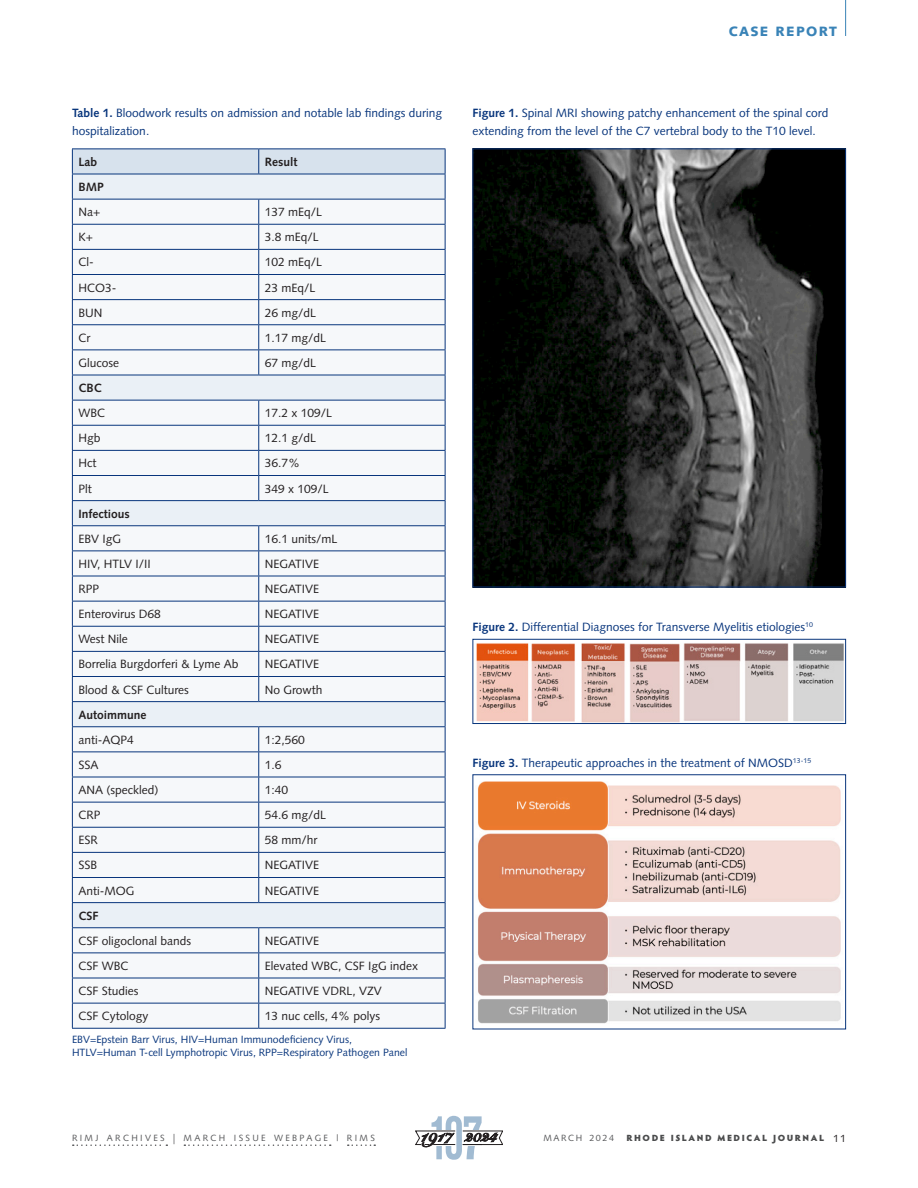
<style>
.page{position:relative;width:918px;height:1188px;background:#fff}
.page>*{position:absolute;margin:0;border:0;box-sizing:border-box;transform-origin:0 0}
.t1{font:900 13.65px "Snell Roundhand";color:#231f20}
.dept_blue{font:900 13.5px "Syntax";letter-spacing:.1em;color:#3983b7}
.TABLE_text{font:12px "Syntax";color:#231f20}
.clinical_figure_capt{font:12px/18px "Syntax";color:#08357c}
.TABLE_text-2{font:700 12px "Syntax";color:#231f20}
.clinical_figure_capt-2{font:10.5px/13.5px "Syntax";color:#08357c}
.t2{font:9px "Syntax";letter-spacing:.26em;color:#57585a}
.t3{font:900 9px "Hypatia Sans Pro";letter-spacing:.175em;color:#4b4c4d}
.t4{font:9px "Syntax";letter-spacing:.175em;color:#57585a}
.s1{font-weight:700}
.s2{font-size:13.5px}
.s3{font-family:"Syntax";font-weight:400;font-size:10.5px;color:#231f20}
</style>
<div class="page">
<hr style="left:845px;top:0;width:1px;height:36px;background:#3983b7">
<hr style="left:72px;top:148px;width:187px;height:1px;background:#08357c">
<hr style="left:259px;top:148px;width:187px;height:1px;background:#08357c">
<svg style="left:72px;top:149px;width:374px;height:879px"></svg>
<hr style="left:72px;top:1028px;width:187px;height:1px;background:#08357c">
<hr style="left:259px;top:1028px;width:187px;height:1px;background:#08357c">
<img style="left:474px;top:150px;width:370px;height:435px">
<img style="left:476px;top:643px;width:368px;height:79px">
<div style="left:472px;top:639px;width:374px;height:85px;border:1px solid #08357c"></div>
<img style="left:478px;top:781px;width:363px;height:243px">
<svg style="left:73px;top:1144px;width:94px;height:2px"></svg>
<svg style="left:184px;top:1144px;width:147px;height:2px"></svg>
<svg style="left:348px;top:1144px;width:27px;height:2px"></svg>
<svg style="left:415px;top:1116px;width:88px;height:44px"></svg>
<p class="dept_blue" style="left:729px;top:23px;width:110px">CASE REPORT</p>
<p class="clinical_figure_capt" style="left:72px;top:104px;width:372px"><span class="s1">Table 1.</span> Bloodwork results on admission and notable lab findings during hospitalization.</p>
<p class="clinical_figure_capt" style="left:472px;top:104px;width:357px"><span class="s1">Figure 1.</span> Spinal MRI showing patchy enhancement of the spinal cord extending from the level of the C7 vertebral body to the T10 level.</p>
<p class="TABLE_text-2" style="left:78px;top:155px;width:20px">Lab</p>
<p class="TABLE_text-2" style="left:265px;top:155px;width:34px">Result</p>
<p class="TABLE_text-2" style="left:78px;top:180px;width:27px">BMP</p>
<p class="TABLE_text" style="left:78px;top:205px;width:23px">Na+</p>
<p class="TABLE_text" style="left:265px;top:205px;width:59px">137 mEq/L</p>
<p class="TABLE_text" style="left:78px;top:230px;width:16px">K+</p>
<p class="TABLE_text" style="left:265px;top:230px;width:56px">3.8 mEq/L</p>
<p class="TABLE_text" style="left:78px;top:255px;width:17px">Cl-</p>
<p class="TABLE_text" style="left:265px;top:255px;width:59px">102 mEq/L</p>
<p class="TABLE_text" style="left:78px;top:280px;width:40px">HCO3-</p>
<p class="TABLE_text" style="left:265px;top:280px;width:52px">23 mEq/L</p>
<p class="TABLE_text" style="left:78px;top:305px;width:25px">BUN</p>
<p class="TABLE_text" style="left:265px;top:305px;width:53px">26 mg/dL</p>
<p class="TABLE_text" style="left:78px;top:331px;width:13px">Cr</p>
<p class="TABLE_text" style="left:265px;top:331px;width:63px">1.17 mg/dL</p>
<p class="TABLE_text" style="left:78px;top:356px;width:42px">Glucose</p>
<p class="TABLE_text" style="left:265px;top:356px;width:53px">67 mg/dL</p>
<p class="TABLE_text-2" style="left:78px;top:381px;width:25px">CBC</p>
<p class="TABLE_text" style="left:78px;top:406px;width:28px">WBC</p>
<p class="TABLE_text" style="left:265px;top:406px;width:69px">17.2 x 109/L</p>
<p class="TABLE_text" style="left:78px;top:431px;width:24px">Hgb</p>
<p class="TABLE_text" style="left:265px;top:431px;width:53px">12.1 g/dL</p>
<p class="TABLE_text" style="left:78px;top:456px;width:19px">Hct</p>
<p class="TABLE_text" style="left:265px;top:456px;width:37px">36.7%</p>
<p class="TABLE_text" style="left:78px;top:481px;width:15px">Plt</p>
<p class="TABLE_text" style="left:265px;top:481px;width:66px">349 x 109/L</p>
<p class="TABLE_text-2" style="left:78px;top:507px;width:53px">Infectious</p>
<p class="TABLE_text" style="left:78px;top:532px;width:44px">EBV IgG</p>
<p class="TABLE_text" style="left:265px;top:532px;width:74px">16.1 units/mL</p>
<p class="TABLE_text" style="left:78px;top:557px;width:74px">HIV, HTLV I/II</p>
<p class="TABLE_text" style="left:265px;top:557px;width:56px">NEGATIVE</p>
<p class="TABLE_text" style="left:78px;top:582px;width:22px">RPP</p>
<p class="TABLE_text" style="left:265px;top:582px;width:56px">NEGATIVE</p>
<p class="TABLE_text" style="left:78px;top:607px;width:84px">Enterovirus D68</p>
<p class="TABLE_text" style="left:265px;top:607px;width:56px">NEGATIVE</p>
<p class="TABLE_text" style="left:78px;top:632px;width:51px">West Nile</p>
<p class="TABLE_text" style="left:265px;top:632px;width:56px">NEGATIVE</p>
<p class="TABLE_text" style="left:78px;top:657px;width:162px">Borrelia Burgdorferi &amp; Lyme Ab</p>
<p class="TABLE_text" style="left:265px;top:657px;width:56px">NEGATIVE</p>
<p class="TABLE_text" style="left:78px;top:682px;width:112px">Blood &amp; CSF Cultures</p>
<p class="TABLE_text" style="left:265px;top:682px;width:59px">No Growth</p>
<p class="TABLE_text-2" style="left:78px;top:708px;width:70px">Autoimmune</p>
<p class="TABLE_text" style="left:78px;top:733px;width:57px">anti-AQP4</p>
<p class="TABLE_text" style="left:265px;top:733px;width:42px">1:2,560</p>
<p class="TABLE_text" style="left:78px;top:758px;width:22px">SSA</p>
<p class="TABLE_text" style="left:265px;top:758px;width:18px">1.6</p>
<p class="TABLE_text" style="left:78px;top:783px;width:82px">ANA (speckled)</p>
<p class="TABLE_text" style="left:265px;top:783px;width:25px">1:40</p>
<p class="TABLE_text" style="left:78px;top:808px;width:24px">CRP</p>
<p class="TABLE_text" style="left:265px;top:808px;width:63px">54.6 mg/dL</p>
<p class="TABLE_text" style="left:78px;top:833px;width:21px">ESR</p>
<p class="TABLE_text" style="left:265px;top:833px;width:54px">58 mm/hr</p>
<p class="TABLE_text" style="left:78px;top:858px;width:20px">SSB</p>
<p class="TABLE_text" style="left:265px;top:858px;width:56px">NEGATIVE</p>
<p class="TABLE_text" style="left:78px;top:883px;width:58px">Anti-MOG</p>
<p class="TABLE_text" style="left:265px;top:883px;width:56px">NEGATIVE</p>
<p class="TABLE_text-2" style="left:78px;top:909px;width:22px">CSF</p>
<p class="TABLE_text" style="left:78px;top:934px;width:114px">CSF oligoclonal bands</p>
<p class="TABLE_text" style="left:265px;top:934px;width:56px">NEGATIVE</p>
<p class="TABLE_text" style="left:78px;top:959px;width:52px">CSF WBC</p>
<p class="TABLE_text" style="left:265px;top:959px;width:155px">Elevated WBC, CSF IgG index</p>
<p class="TABLE_text" style="left:78px;top:984px;width:62px">CSF Studies</p>
<p class="TABLE_text" style="left:265px;top:984px;width:119px">NEGATIVE VDRL, VZV</p>
<p class="TABLE_text" style="left:78px;top:1009px;width:72px">CSF Cytology</p>
<p class="TABLE_text" style="left:265px;top:1009px;width:117px">13 nuc cells, 4% polys</p>
<p class="clinical_figure_capt-2" style="left:72px;top:1033px;width:337px">EBV=Epstein Barr Virus, HIV=Human Immunodeficiency Virus,<br>HTLV=Human T-cell Lymphotropic Virus, RPP=Respiratory Pathogen Panel</p>
<p class="clinical_figure_capt" style="left:472px;top:618px;width:342px"><span class="s1">Figure 2.</span> Differential Diagnoses for Transverse Myelitis etiologies<sup>10</sup></p>
<p class="clinical_figure_capt" style="left:472px;top:754px;width:340px"><span class="s1">Figure 3.</span> Therapeutic approaches in the treatment of NMOSD<sup>13-15</sup></p>
<p class="t2" style="left:72px;top:1132px;width:304px">RIMJ ARCHIVES <span class="s2">|</span> MARCH ISSUE WEBPAGE | RIMS</p>
<p class="t1" style="left:489px;top:1129px;width:9px">4</p>
<p class="t4" style="left:544px;top:1132px;width:72px">MARCH 2024</p>
<p class="t3" style="left:626px;top:1131px;width:221px">RHODE ISLAND MEDICAL JOURNAL <span class="s3">11</span></p>
</div>
